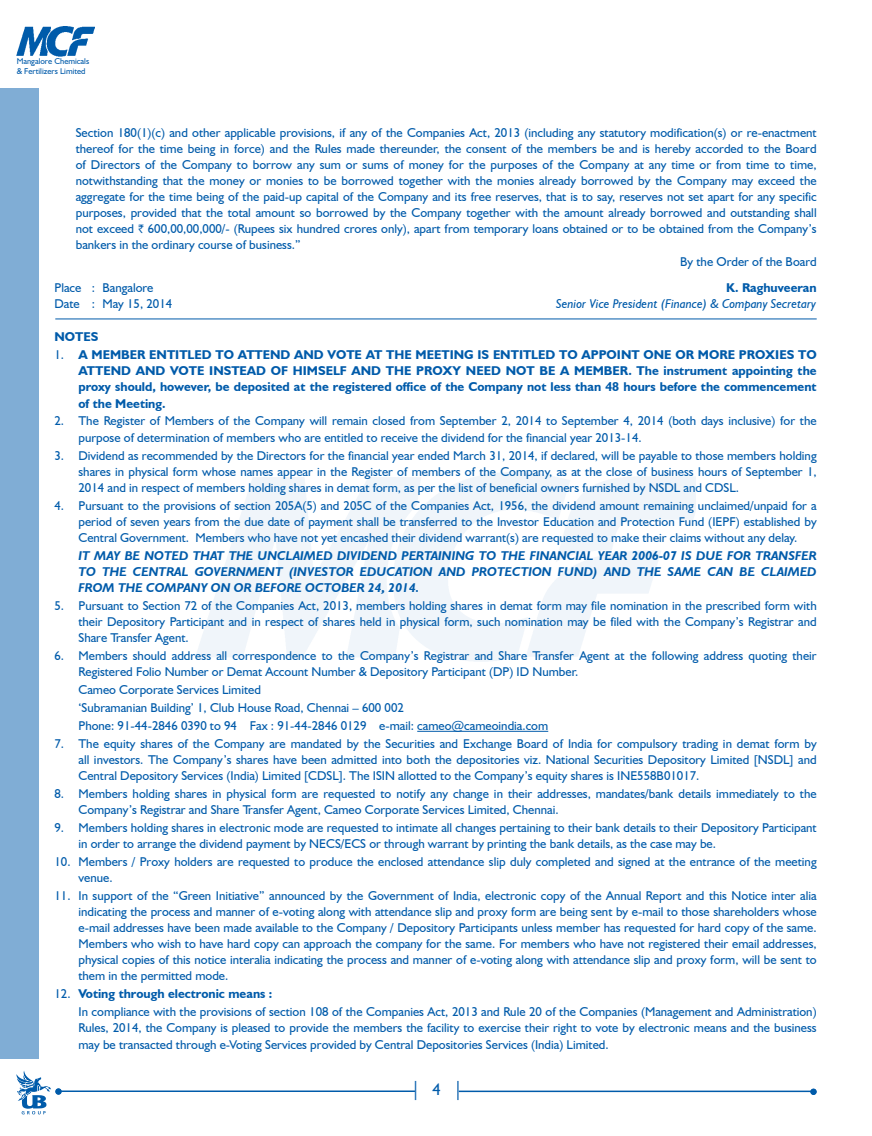
<style>
.page{position:relative;width:872px;height:1136px;background:#fff}
.page>*{position:absolute;margin:0;border:0;box-sizing:border-box;transform-origin:0 0}
.t1{font:16.5px "Humanist 521 BT";color:#005baa}
.t2{font:12.75px/16px "Humanist 521 BT";color:#005baa}
.t3{font:700 12.75px/16px "Humanist 521 BT";color:#005baa;text-align:justify}
.t4{font:italic 700 12.75px/16px "Humanist 521 BT";color:#005baa;text-align:justify}
.t5{font:italic 12.75px "Humanist 521 BT";color:#005baa}
.t6{font:8.4px/10.1px "Humanist 521 BT";color:#005baa}
.s1{font-family:"Rupee";font-size:12px}
.s2{font-weight:400}
.s3{font-weight:700}
</style>
<div class="page">
<hr style="left:59px;top:1090px;width:356px;height:1px;background:#005baa">
<hr style="left:458px;top:1090px;width:357px;height:1px;background:#005baa">
<div style="left:55px;top:1088px;width:7px;height:6px;background:#005baa;border-radius:50%"></div>
<svg style="left:415px;top:1080px;width:1px;height:19px"></svg>
<svg style="left:457px;top:1080px;width:1px;height:19px"></svg>
<svg style="left:16px;top:1071px;width:35px;height:43px"></svg>
<img style="left:17px;top:27px;width:78px;height:29px">
<svg style="left:810px;top:1088px;width:6px;height:6px"></svg>
<div style="left:0;top:88px;width:38px;height:969px;background:#80add5"></div>
<hr style="left:55px;top:318px;width:761px;height:1px;background:#005baa">
<hr style="left:417px;top:730px;width:131px;height:1px;background:#005baa">
<p class="t6" style="left:17px;top:56px;width:74px">Mangalore Chemicals &amp; Fertilizers Limited</p>
<p class="t2" style="left:76px;top:124px;width:742px">Section 180(1)(c) and other applicable provisions, if any of the Companies Act, 2013 (including any statutory modification(s) or re-enactment</p>
<p class="t2" style="left:76px;top:140px;width:742px">thereof for the time being in force) and the Rules made thereunder, the consent of the members be and is hereby accorded to the Board</p>
<p class="t2" style="left:76px;top:156px;width:742px">of Directors of the Company to borrow any sum or sums of money for the purposes of the Company at any time or from time to time,</p>
<p class="t2" style="left:76px;top:172px;width:742px">notwithstanding that the money or monies to be borrowed together with the monies already borrowed by the Company may exceed the</p>
<p class="t2" style="left:76px;top:189px;width:742px">aggregate for the time being of the paid-up capital of the Company and its free reserves, that is to say, reserves not set apart for any specific</p>
<p class="t2" style="left:76px;top:205px;width:742px">purposes, provided that the total amount so borrowed by the Company together with the amount already borrowed and outstanding shall</p>
<p class="t2" style="left:76px;top:221px;width:742px">not exceed <span class="s1">`</span> 600,00,00,000/- (Rupees six hundred crores only), apart from temporary loans obtained or to be obtained from the Company’s</p>
<p class="t2" style="left:76px;top:237px;width:226px">bankers in the ordinary course of business.”</p>
<p class="t2" style="left:680px;top:253px;width:138px">By the Order of the Board</p>
<p class="t2" style="left:54px;top:279px;width:101px">Place : Bangalore</p>
<p class="t3" style="left:726px;top:279px;width:92px">K. Raghuveeran</p>
<p class="t2" style="left:54px;top:295px;width:119px">Date : May 15, 2014</p>
<p class="t5" style="left:556px;top:296px;width:261px">Senior Vice President (Finance) &amp; Company Secretary</p>
<p class="t3" style="left:54px;top:328px;width:45px">NOTES</p>
<p class="t3" style="left:54px;top:346px;width:47px"><span class="s2">1.</span> A member</p>
<p class="t3" style="left:149px;top:346px;width:9px">entitled</p>
<p class="t3" style="left:215px;top:346px;width:33px">to attend</p>
<p class="t3" style="left:294px;top:346px;width:11px">and</p>
<p class="t3" style="left:327px;top:346px;width:10px">vote</p>
<p class="t3" style="left:366px;top:346px;width:59px">at themeetin</p>
<p class="t3" style="left:464px;top:346px;width:38px">g is entitled</p>
<p class="t3" style="left:559px;top:346px;width:32px">to appoint</p>
<p class="t3" style="left:643px;top:346px;width:11px">one</p>
<p class="t3" style="left:675px;top:346px;width:33px">or more</p>
<p class="t3" style="left:739px;top:346px;width:10px">pro</p>
<p class="t3" style="left:765px;top:346px;width:17px">xies</p>
<p class="t3" style="left:798px;top:346px;width:11px">to</p>
<p class="t3" style="left:78px;top:362px;width:10px">attend</p>
<p class="t3" style="left:136px;top:362px;width:11px">and</p>
<p class="t3" style="left:170px;top:362px;width:10px">vote</p>
<p class="t3" style="left:209px;top:362px;width:9px">instead</p>
<p class="t3" style="left:271px;top:362px;width:41px">of himself</p>
<p class="t3" style="left:352px;top:362px;width:11px">and</p>
<p class="t3" style="left:386px;top:362px;width:40px">the pro</p>
<p class="t3" style="left:442px;top:362px;width:33px">xy need</p>
<p class="t3" style="left:505px;top:362px;width:11px">not</p>
<p class="t3" style="left:539px;top:362px;width:45px">be amember</p>
<p class="t3" style="left:78px;top:362px;width:739px;text-indent:550px">. The instrument appointing the proxy should, however, be deposited at the registered office of the Company not less than 48 hours before the commencement of the Meeting.</p>
<p class="t2" style="left:78px;top:413px;width:739px;text-indent:-24px">2. The Register of Members of the Company will remain closed from September 2, 2014 to September 4, 2014 (both days inclusive) for the purpose of determination of members who are entitled to receive the dividend for the financial year 2013-14.</p>
<p class="t2" style="left:78px;top:447px;width:739px;text-align:justify;text-indent:-24px">3. Dividend as recommended by the Directors for the financial year ended March 31, 2014, if declared, will be payable to those members holding shares in physical form whose names appear in the Register of members of the Company, as at the close of business hours of September 1, 2014 and in respect of members holding shares in demat form, as per the list of beneficial owners furnished by NSDL and CDSL.</p>
<p class="t2" style="left:78px;top:497px;width:739px;text-align:justify;text-indent:-24px">4. Pursuant to the provisions of section 205A(5) and 205C of the Companies Act, 1956, the dividend amount remaining unclaimed/unpaid for a period of seven years from the due date of payment shall be transferred to the Investor Education and Protection Fund (IEPF) established by Central Government. Members who have not yet encashed their dividend warrant(s) are requested to make their claims without any delay.</p>
<p class="t4" style="left:78px;top:547px;width:739px">IT MAY BE NOTED THAT THE UNCLAIMED DIVIDEND PERTAINING TO THE FINANCIAL YEAR 2006-07 IS DUE FOR TRANSFER TO THE CENTRAL GOVERNMENT (INVESTOR EDUCATION AND PROTECTION FUND) AND THE SAME CAN BE CLAIMED FROM THE COMPANY ON OR BEFORE OCTOBER 24, 2014.</p>
<p class="t2" style="left:78px;top:597px;width:739px;text-align:justify;text-indent:-24px">5. Pursuant to Section 72 of the Companies Act, 2013, members holding shares in demat form may file nomination in the prescribed form with their Depository Participant and in respect of shares held in physical form, such nomination may be filed with the Company’s Registrar and Share Transfer Agent.</p>
<p class="t2" style="left:78px;top:647px;width:739px;text-indent:-24px">6. Members should address all correspondence to the Company’s Registrar and Share Transfer Agent at the following address quoting their<br>Registered Folio Number or Demat Account Number &amp; Depository Participant (DP) ID Number.</p>
<p class="t2" style="left:78px;top:680px;width:471px;line-height:18px">Cameo Corporate Services Limited<br>‘Subramanian Building’ 1, Club House Road, Chennai – 600 002<br>Phone: 91-44-2846 0390 to 94 Fax : 91-44-2846 0129 e-mail: cameo@cameoindia.com</p>
<p class="t2" style="left:78px;top:735px;width:739px;text-align:justify;text-indent:-24px">7. The equity shares of the Company are mandated by the Securities and Exchange Board of India for compulsory trading in demat form by all investors. The Company’s shares have been admitted into both the depositories viz. National Securities Depository Limited [NSDL] and Central Depository Services (India) Limited [CDSL]. The ISIN allotted to the Company’s equity shares is INE558B01017.</p>
<p class="t2" style="left:78px;top:785px;width:739px;text-indent:-24px">8. Members holding shares in physical form are requested to notify any change in their addresses, mandates/bank details immediately to the<br>Company’s Registrar and Share Transfer Agent, Cameo Corporate Services Limited, Chennai.</p>
<p class="t2" style="left:78px;top:819px;width:739px;text-indent:-24px">9. Members holding shares in electronic mode are requested to intimate all changes pertaining to their bank details to their Depository Participant in order to arrange the dividend payment by NECS/ECS or through warrant by printing the bank details, as the case may be.</p>
<p class="t2" style="left:78px;top:853px;width:739px;text-indent:-24px">10. Members / Proxy holders are requested to produce the enclosed attendance slip duly completed and signed at the entrance of the meeting venue.</p>
<p class="t2" style="left:78px;top:887px;width:739px;text-align:justify;text-indent:-24px">11. In support of the “Green Initiative” announced by the Government of India, electronic copy of the Annual Report and this Notice inter alia indicating the process and manner of e-voting along with attendance slip and proxy form are being sent by e-mail to those shareholders whose e-mail addresses have been made available to the Company / Depository Participants unless member has requested for hard copy of the same.<br>Members who wish to have hard copy can approach the company for the same. For members who have not registered their email addresses, physical copies of this notice interalia indicating the process and manner of e-voting along with attendance slip and proxy form, will be sent to them in the permitted mode.</p>
<p class="t2" style="left:78px;top:984px;width:739px;line-height:18px;text-indent:-24px">12. <span class="s3">Voting through electronic means :<br></span>In compliance with the provisions of section 108 of the Companies Act, 2013 and Rule 20 of the Companies (Management and Administration)</p>
<p class="t2" style="left:78px;top:1019px;width:739px">Rules, 2014, the Company is pleased to provide the members the facility to exercise their right to vote by electronic means and the business may be transacted through e-Voting Services provided by Central Depositories Services (India) Limited.</p>
<p class="t1" style="left:432px;top:1078px;width:10px">4</p>
</div>
